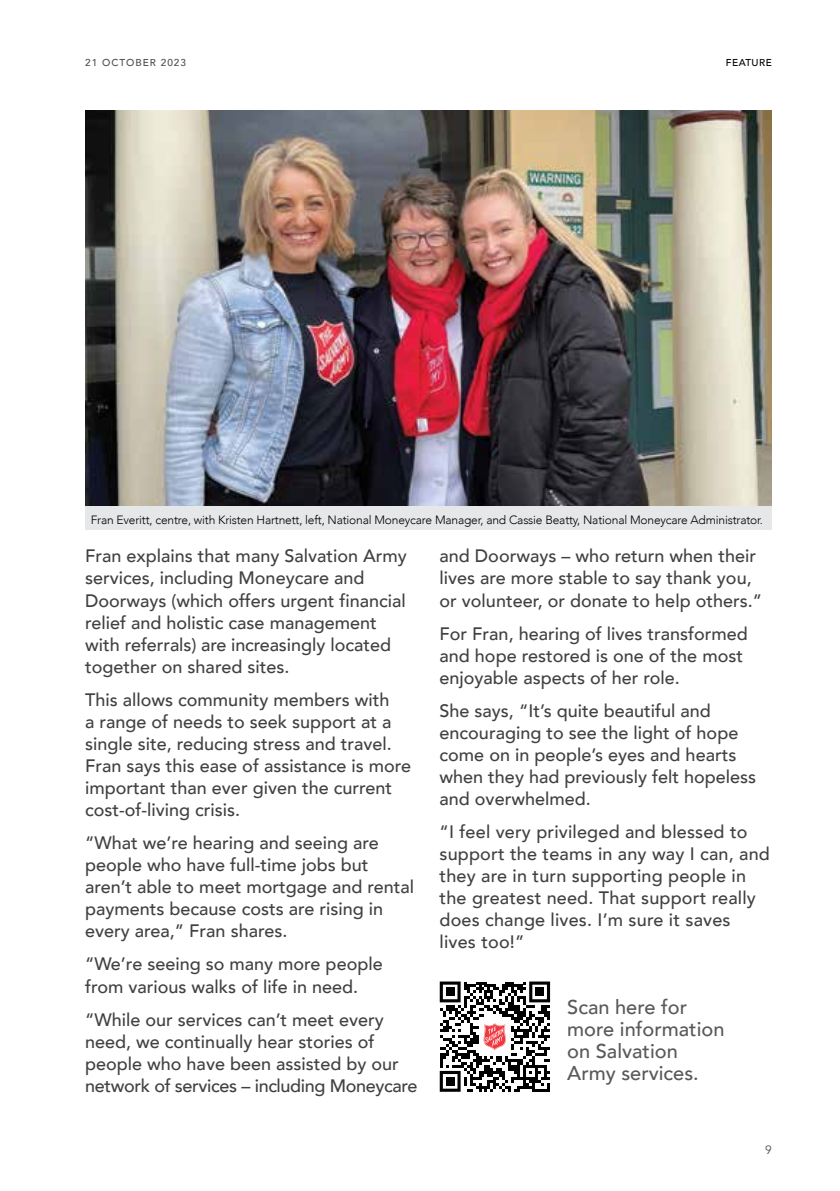
<style>
.page{position:relative;width:840px;height:1191px;background:#fff}
.page>*{position:absolute;margin:0;border:0;box-sizing:border-box;transform-origin:0 0}
.t1{font:500 20px/22px "Avenir";color:#58595b}
.t2{font:500 18px/22px "Avenir";color:#414042}
.t3{font:300 12px "Avenir";letter-spacing:-.015em;color:#000}
.t4{font:12px "Avenir";color:#4d4d4f}
.t5{font:500 10px "Avenir";letter-spacing:.1em;color:#4d4d4f}
.t6{font:500 10px "Avenir";letter-spacing:.05em;color:#000}
</style>
<div class="page">
<img style="left:85px;top:110px;width:686px;height:396px">
<svg style="left:439px;top:981px;width:110px;height:110px"></svg>
<div style="left:85px;top:506px;width:686px;height:23px;background:#e6e7e8"></div>
<p class="t5" style="left:85px;top:54px;width:35px">21 October</p>
<p class="t5" style="left:161px;top:54px;width:27px">2023</p>
<p class="t6" style="left:725px;top:54px;width:47px">FEATURE</p>
<p class="t3" style="left:91px;top:512px;width:673px">Fran Everitt, centre, with Kristen Hartnett, left, National Moneycare Manager, and Cassie Beatty, National Moneycare Administrator.</p>
<p class="t2" style="left:85px;top:544px;width:323px">Fran explains that many Salvation Army services, including Moneycare and Doorways (which offers urgent financial relief and holistic case management with referrals) are increasingly located together on shared sites.</p>
<p class="t2" style="left:85px;top:687px;width:327px">This allows community members with<br>a range of needs to seek support at a single site, reducing stress and travel.<br>Fran says this ease of assistance is more important than ever given the current cost-of-living crisis.</p>
<p class="t2" style="left:85px;top:831px;width:330px">“What we’re hearing and seeing are people who have full-time jobs but aren’t able to meet mortgage and rental payments because costs are rising in every area,” Fran shares.</p>
<p class="t2" style="left:85px;top:952px;width:299px">“We’re seeing so many more people from various walks of life in need.</p>
<p class="t2" style="left:85px;top:1007px;width:333px">“While our services can’t meet every need, we continually hear stories of people who have been assisted by our network of services – including Moneycare</p>
<p class="t2" style="left:439px;top:544px;width:324px">and Doorways – who return when their lives are more stable to say thank you, or volunteer, or donate to help others.”</p>
<p class="t2" style="left:439px;top:621px;width:310px">For Fran, hearing of lives transformed and hope restored is one of the most enjoyable aspects of her role.</p>
<p class="t2" style="left:439px;top:698px;width:318px">She says, “It’s quite beautiful and encouraging to see the light of hope come on in people’s eyes and hearts when they had previously felt hopeless and overwhelmed.</p>
<p class="t2" style="left:439px;top:820px;width:331px">“I feel very privileged and blessed to support the teams in any way I can, and they are in turn supporting people in the greatest need. That support really does change lives. I’m sure it saves lives too!”</p>
<p class="t1" style="left:567px;top:994px;width:159px">Scan here for more information on Salvation<br>Army services.</p>
<p class="t4" style="left:764px;top:1142px;width:8px">9</p>
</div>
